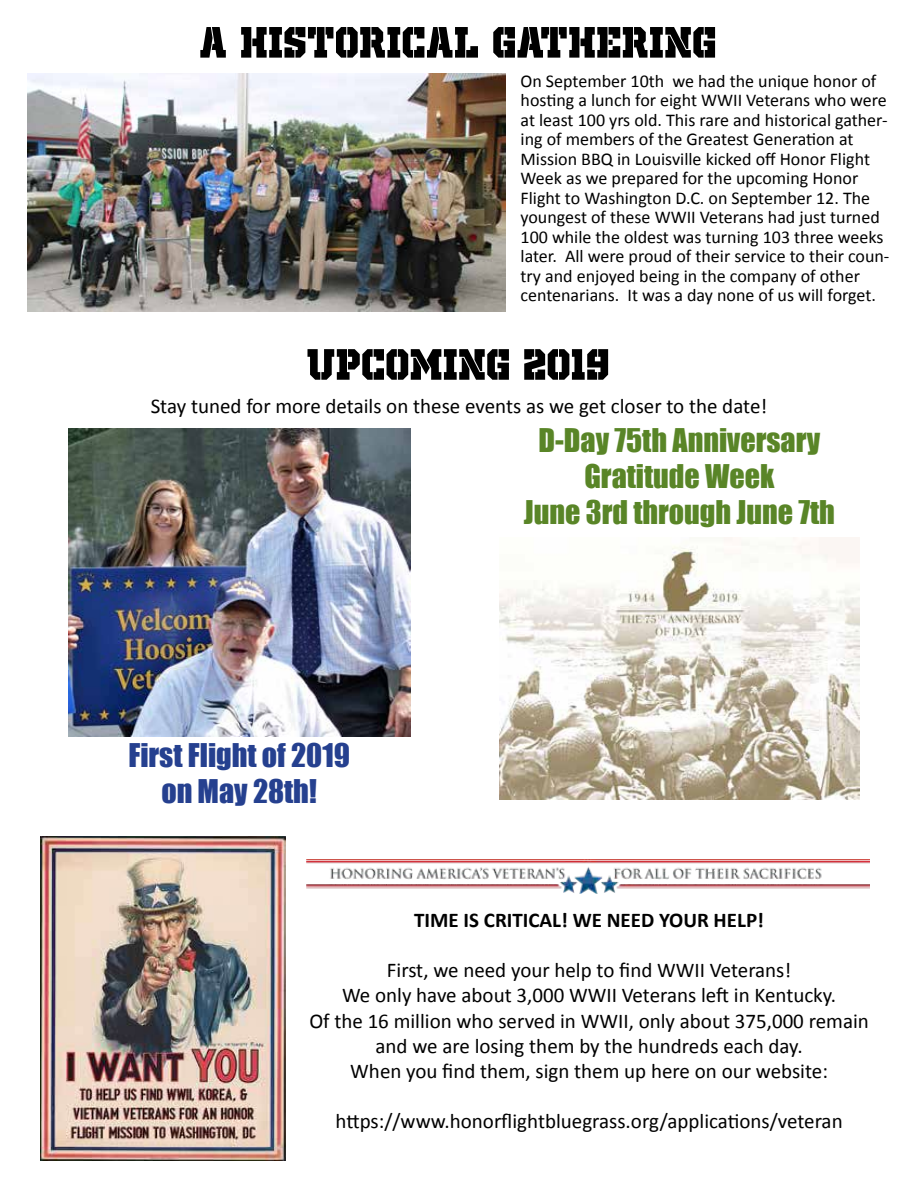
<style>
.page{position:relative;width:918px;height:1188px;background:#fff}
.page>*{position:absolute;margin:0;border:0;box-sizing:border-box;transform-origin:0 0}
.t1{font:51px "Old School United Stencil";color:#000}
.t2{font:30px/36px "Impact";color:#598527;text-align:center}
.t3{font:30px/36px "Impact";color:#25408f;text-align:center}
.t4{font:21px/25.2px "Calibri";color:#000;text-align:center}
.t5{font:700 21px "Calibri";color:#000}
.t6{font:18px/19.5px "Calibri";color:#000}
</style>
<div class="page">
<img style="left:40px;top:836px;width:245px;height:325px">
<img style="left:27px;top:74px;width:479px;height:238px">
<img style="left:499px;top:537px;width:360px;height:263px">
<img style="left:306px;top:859px;width:563px;height:34px">
<img style="left:68px;top:428px;width:343px;height:309px">
<h1 class="t1" style="left:200px;top:15px;width:519px">A HISTORICAL GATHERING</h1>
<p class="t6" style="left:521px;top:71px;width:370px">On September 10th we had the unique honor of hosting a lunch for eight WWII Veterans who were at least 100 yrs old. This rare and historical gather&shy;ing of members of the Greatest Generation at Mission BBQ in Louisville kicked off Honor Flight Week as we prepared for the upcoming Honor Flight to Washington D.C. on September 12. The youngest of these WWII Veterans had just turned 100 while the oldest was turning 103 three weeks later. All were proud of their service to their coun&shy;try and enjoyed being in the company of other centenarians. It was a day none of us will forget.</p>
<h1 class="t1" style="left:307px;top:337px;width:305px">UPCOMING 2019</h1>
<p class="t4" style="left:151px;top:393px;width:618px">Stay tuned for more details on these events as we get closer to the date!</p>
<h2 class="t3" style="left:128px;top:737px;width:223px">First Flight of 2019 on May 28th!</h2>
<h2 class="t2" style="left:524px;top:421px;width:313px">D-Day 75th Anniversary<br>Gratitude Week<br>June 3rd through June 7th</h2>
<p class="t5" style="left:414px;top:906px;width:351px">TIME IS CRITICAL! WE NEED YOUR HELP!</p>
<p class="t4" style="left:309px;top:958px;width:561px">First, we need your help to find WWII Veterans!<br>We only have about 3,000 WWII Veterans left in Kentucky.<br>Of the 16 million who served in WWII, only about 375,000 remain and we are losing them by the hundreds each day.<br>When you find them, sign them up here on our website:</p>
<p class="t4" style="left:336px;top:1109px;width:509px">https://www.honorflightbluegrass.org/applications/veteran</p>
</div>
